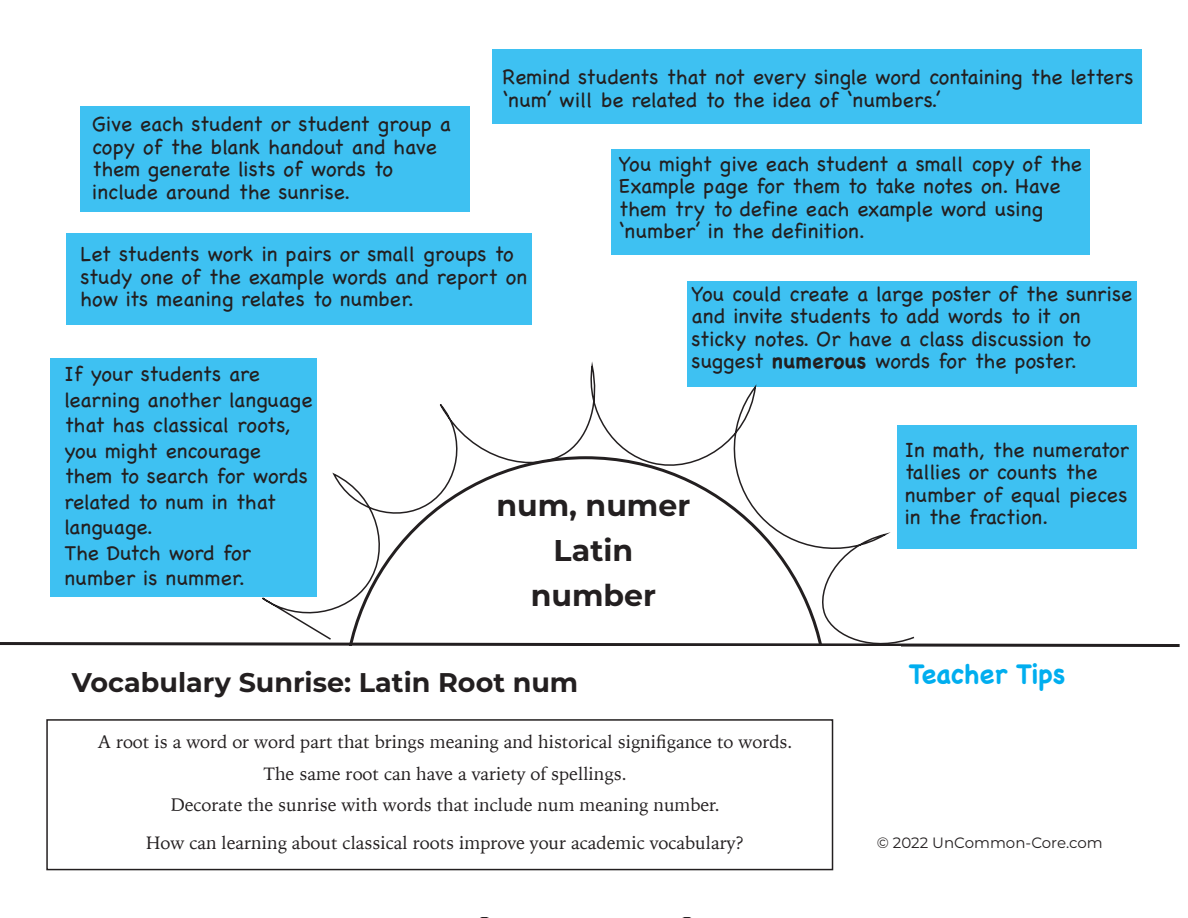
<style>
.page{position:relative;width:1188px;height:918px;background:#fff}
.page>*{position:absolute;margin:0;border:0;box-sizing:border-box;transform-origin:0 0}
.t1{font:700 30px/45px "Montserrat";color:#231f20;text-align:center}
.t2{font:700 27px "Montserrat";color:#231f20}
.t3{font:700 27px "Chalkboard";color:#00aeef}
.t4{font:21px/22.5px "Chalkboard";color:#231f20}
.t5{font:18px/31.5px "Iowan Old Style";color:#231f20;text-align:center}
.t6{font:15px "Montserrat";color:#231f20}
.s1{font-weight:700}
</style>
<div class="page">
<div style="left:81px;top:106px;width:389px;height:106px;background:#3ec1f2"></div>
<div style="left:51px;top:358px;width:266px;height:238px;background:#3ec1f2"></div>
<div style="left:66px;top:233px;width:466px;height:91px;background:#3ec1f2"></div>
<div style="left:898px;top:425px;width:239px;height:124px;background:#3ec1f2"></div>
<div style="left:687px;top:281px;width:449px;height:105px;background:#3ec1f2"></div>
<div style="left:611px;top:149px;width:478px;height:106px;background:#3ec1f2"></div>
<div style="left:492px;top:50px;width:650px;height:74px;background:#3ec1f2"></div>
<svg style="left:0;top:642px;width:1180px;height:5px"></svg>
<svg style="left:225px;top:361px;width:691px;height:286px"></svg>
<div style="left:46px;top:719px;width:787px;height:151px;border:2px solid #231f20"></div>
<p class="t4" style="left:92px;top:113px;width:360px">Give each student or student group a copy of the blank handout and have them generate lists of words to include around the sunrise.</p>
<p class="t4" style="left:503px;top:66px;width:632px">Remind students that not every single word containing the letters ‘num’ will be related to the idea of ‘numbers.’</p>
<p class="t4" style="left:619px;top:152px;width:465px">You might give each student a small copy of the Example page for them to take notes on. Have them try to define each example word using ‘number’ in the definition.</p>
<p class="t4" style="left:81px;top:243px;width:448px">Let students work in pairs or small groups to study one of the example words and report on how its meaning relates to number.</p>
<p class="t4" style="left:692px;top:282px;width:442px">You could create a large poster of the sunrise and invite students to add words to it on sticky notes. Or have a class discussion to suggest <span class="s1">numerous</span> words for the poster.</p>
<p class="t4" style="left:64px;top:361px;width:250px;line-height:25.5px">If your students are learning another language that has classical roots, you might encourage them to search for words related to num in that language.<br>The Dutch word for number is nummer.</p>
<p class="t4" style="left:905px;top:438px;width:226px">In math, the numerator tallies or counts the number of equal pieces in the fraction.</p>
<h1 class="t1" style="left:496px;top:481px;width:196px">num, numer<br>Latin number</h1>
<p class="t2" style="left:72px;top:663px;width:508px">Vocabulary Sunrise: Latin Root num</p>
<p class="t3" style="left:909px;top:657px;width:158px">Teacher Tips</p>
<p class="t5" style="left:98px;top:725px;width:696px">A root is a word or word part that brings meaning and historical signifigance to words.<br>The same root can have a variety of spellings.<br>Decorate the sunrise with words that include num meaning number.</p>
<p class="t5" style="left:146px;top:826px;width:599px">How can learning about classical roots improve your academic vocabulary?</p>
<p class="t6" style="left:877px;top:832px;width:227px">© 2022 UnCommon-Core.com</p>
</div>
